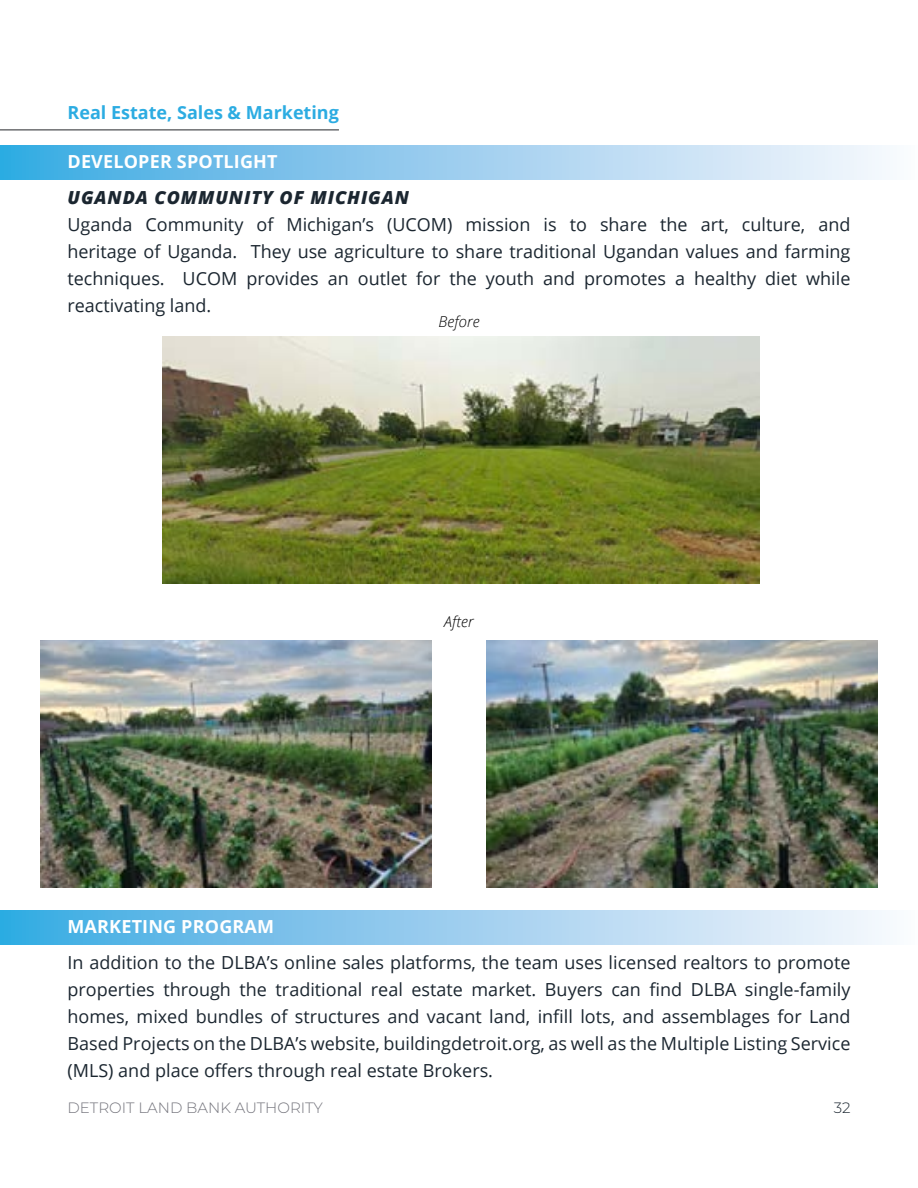
<style>
.page{position:relative;width:918px;height:1188px;background:#fff}
.page>*{position:absolute;margin:0;border:0;box-sizing:border-box;transform-origin:0 0}
.t1{font:18px/27px "Open Sans";color:#1b2630;text-align:justify}
.t2{font:700 18px "Open Sans";letter-spacing:.01em;color:#fff}
.t3{font:700 18px "Open Sans";color:#2cace2}
.t4{font:italic 800 18px "Open Sans";letter-spacing:.05em;color:#1b2630}
.t5{font:300 15px "Montserrat";color:#73737b}
.t6{font:italic 300 15px "Open Sans";letter-spacing:.01em;color:#000}
.t7{font:300 15px "Montserrat";color:#1b2630}
</style>
<div class="page">
<img style="left:162px;top:337px;width:597px;height:247px">
<img style="left:40px;top:640px;width:392px;height:247px">
<img style="left:486px;top:640px;width:392px;height:247px">
<div style="left:0;top:145px;width:918px;height:34px;background:linear-gradient(to right,#3aa8e2,#fef8fd)"></div>
<div style="left:0;top:910px;width:918px;height:34px;background:linear-gradient(to right,#3aa8e2,#fef8fd)"></div>
<hr style="left:0;top:129px;width:339px;height:2px;background:#6d6e71">
<p class="t3" style="left:68px;top:100px;width:273px">Real Estate, Sales &amp; Marketing</p>
<p class="t2" style="left:68px;top:149px;width:212px">DEVELOPER SPOTLIGHT</p>
<p class="t4" style="left:68px;top:184px;width:343px">UGANDA COMMUNITY OF MICHIGAN</p>
<p class="t1" style="left:68px;top:211px;width:785px">Uganda Community of Michigan’s (UCOM) mission is to share the art, culture, and heritage of Uganda. They use agriculture to share traditional Ugandan values and farming techniques. UCOM provides an outlet for the youth and promotes a healthy diet while reactivating land.</p>
<p class="t6" style="left:438px;top:311px;width:43px">Before</p>
<p class="t6" style="left:444px;top:611px;width:31px">After</p>
<p class="t2" style="left:68px;top:914px;width:208px">MARKETING PROGRAM</p>
<p class="t1" style="left:68px;top:949px;width:785px">In addition to the DLBA’s online sales platforms, the team uses licensed realtors to promote properties through the traditional real estate market. Buyers can find DLBA single-family homes, mixed bundles of structures and vacant land, infill lots, and assemblages for Land Based Projects on the DLBA’s website, buildingdetroit.org, as well as the Multiple Listing Service (MLS) and place offers through real estate Brokers.</p>
<p class="t5" style="left:68px;top:1097px;width:257px">DETROIT LAND BANK AUTHORITY</p>
<p class="t7" style="left:834px;top:1097px;width:18px">32</p>
</div>
